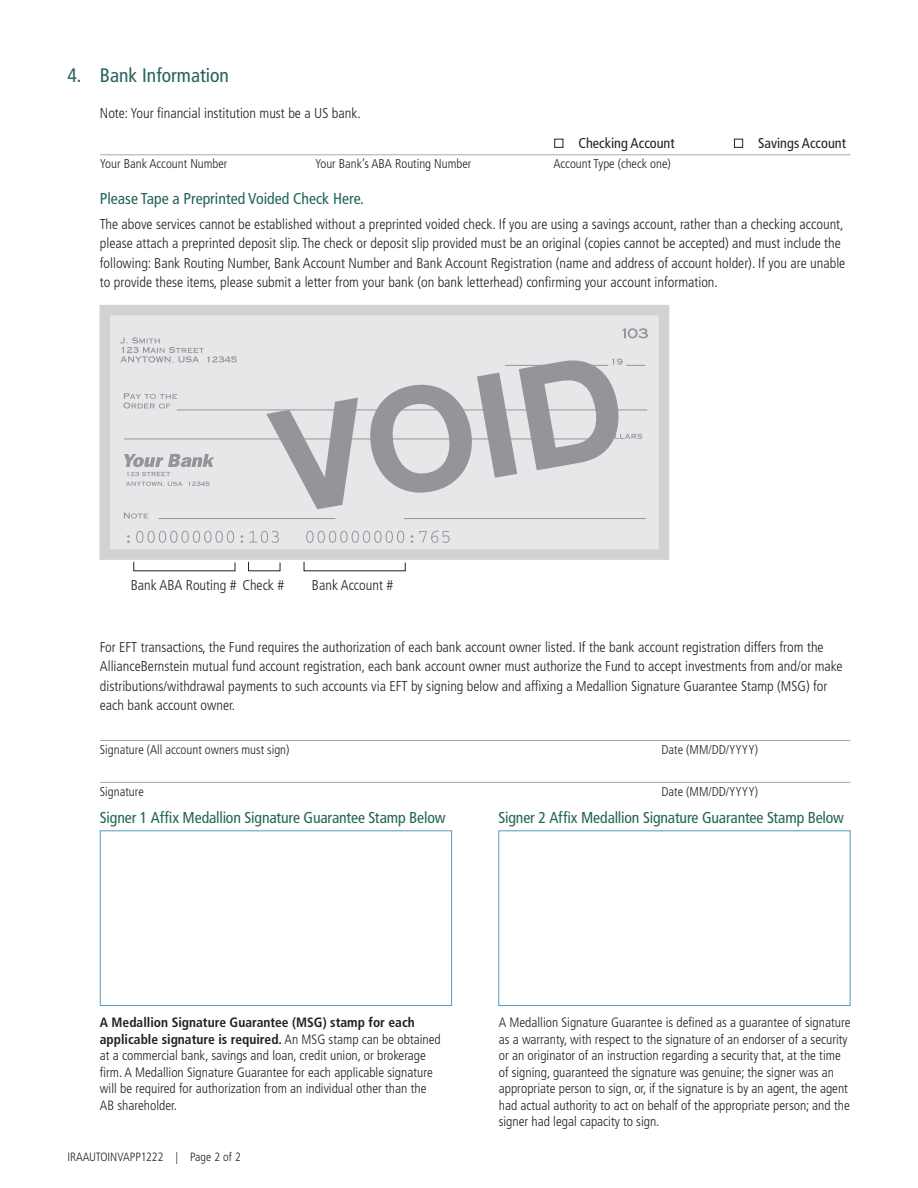
<style>
.page{position:relative;width:918px;height:1188px;background:#fff}
.page>*{position:absolute;margin:0;border:0;box-sizing:border-box;transform-origin:0 0}
.t1{font:condensed 19.5px "Frutiger LT Std";color:#22635a}
.t2{font:condensed 15.75px "Frutiger LT Std";letter-spacing:-.01em;color:#22635a}
.t3{font:300 condensed 14.25px/19.5px "Frutiger LT Std";color:#231f20}
.t4{font:condensed 14.25px "Frutiger LT Std";color:#231f20}
.t5{font:300 condensed 13.5px/16.5px "Frutiger LT Std";color:#231f20}
.t6{font:300 condensed 12.75px "Frutiger LT Std";color:#231f20}
.t7{font:300 condensed 12px "Frutiger LT Std";color:#231f20}
.s1{font-weight:700}
</style>
<div class="page">
<hr style="left:100px;top:154px;width:750px;height:1px;background:#a8a9ad">
<hr style="left:100px;top:740px;width:750px;height:1px;background:#a8a9ad">
<hr style="left:100px;top:782px;width:750px;height:1px;background:#a8a9ad">
<div style="left:105px;top:310px;width:559px;height:245px;background:#e6e7e9"></div>
<div style="left:100px;top:305px;width:569px;height:255px;border:10px solid #d1d2d4"></div>
<hr style="left:177px;top:410px;width:353px;height:1px;background:#939598">
<hr style="left:544px;top:410px;width:103px;height:1px;background:#939598">
<hr style="left:124px;top:439px;width:471px;height:1px;background:#939598">
<hr style="left:159px;top:518px;width:176px;height:1px;background:#939598">
<hr style="left:404px;top:518px;width:242px;height:1px;background:#939598">
<svg style="left:123px;top:393px;width:54px;height:16px"></svg>
<svg style="left:124px;top:513px;width:24px;height:6px"></svg>
<svg style="left:623px;top:328px;width:25px;height:10px"></svg>
<svg style="left:120px;top:337px;width:117px;height:27px"></svg>
<svg style="left:127px;top:535px;width:3px;height:8px"></svg>
<svg style="left:136px;top:531px;width:98px;height:12px"></svg>
<svg style="left:241px;top:535px;width:2px;height:8px"></svg>
<svg style="left:249px;top:531px;width:30px;height:12px"></svg>
<svg style="left:306px;top:531px;width:98px;height:12px"></svg>
<svg style="left:411px;top:535px;width:2px;height:8px"></svg>
<svg style="left:419px;top:531px;width:31px;height:12px"></svg>
<svg style="left:124px;top:454px;width:90px;height:33px"></svg>
<svg style="left:266px;top:398px;width:92px;height:111px"></svg>
<svg style="left:366px;top:358px;width:279px;height:135px"></svg>
<svg style="left:133px;top:561px;width:103px;height:11px"></svg>
<svg style="left:303px;top:561px;width:103px;height:11px"></svg>
<svg style="left:248px;top:561px;width:33px;height:11px"></svg>
<div style="left:100px;top:830px;width:352px;height:176px;background:#fff;border:1px solid #529cbe"></div>
<div style="left:498px;top:830px;width:352px;height:176px;border:1px solid #529cbe"></div>
<h1 class="t1" style="left:68px;top:64px;width:163px">4. Bank Information</h1>
<p class="t3" style="left:100px;top:103px;width:262px">Note: Your financial institution must be a US bank.</p>
<p class="t4" style="left:554px;top:135px;width:123px">■ Checking Account</p>
<p class="t4" style="left:733px;top:135px;width:114px">■ Savings Account</p>
<p class="t6" style="left:100px;top:156px;width:129px">Your Bank Account Number</p>
<p class="t6" style="left:315px;top:156px;width:158px">Your Bank’s ABA Routing Number</p>
<p class="t6" style="left:554px;top:156px;width:119px">Account Type (check one)</p>
<p class="t2" style="left:100px;top:190px;width:266px">Please Tape a Preprinted Voided Check Here.</p>
<p class="t3" style="left:100px;top:214px;width:747px">The above services cannot be established without a preprinted voided check. If you are using a savings account, rather than a checking account, please attach a preprinted deposit slip. The check or deposit slip provided must be an original (copies cannot be accepted) and must include the following: Bank Routing Number, Bank Account Number and Bank Account Registration (name and address of account holder). If you are unable to provide these items, please submit a letter from your bank (on bank letterhead) confirming your account information.</p>
<p class="t3" style="left:131px;top:575px;width:155px">Bank ABA Routing # Check #</p>
<p class="t3" style="left:312px;top:575px;width:83px">Bank Account #</p>
<p class="t3" style="left:100px;top:637px;width:744px">For EFT transactions, the Fund requires the authorization of each bank account owner listed. If the bank account registration differs from the AllianceBernstein mutual fund account registration, each bank account owner must authorize the Fund to accept investments from and/or make distributions/withdrawal payments to such accounts via EFT by signing below and affixing a Medallion Signature Guarantee Stamp (MSG) for each bank account owner.</p>
<p class="t6" style="left:100px;top:742px;width:191px">Signature (All account owners must sign)</p>
<p class="t6" style="left:661px;top:742px;width:98px">Date (MM/DD/YYYY)</p>
<p class="t6" style="left:100px;top:784px;width:45px">Signature</p>
<p class="t6" style="left:661px;top:784px;width:98px">Date (MM/DD/YYYY)</p>
<p class="t2" style="left:100px;top:809px;width:347px">Signer 1 Affix Medallion Signature Guarantee Stamp Below</p>
<p class="t2" style="left:498px;top:809px;width:347px">Signer 2 Affix Medallion Signature Guarantee Stamp Below</p>
<p class="t5" style="left:100px;top:1015px;width:342px"><span class="s1">A Medallion Signature Guarantee (MSG) stamp for each applicable signature is required.</span> An MSG stamp can be obtained at a commercial bank, savings and loan, credit union, or brokerage firm. A Medallion Signature Guarantee for each applicable signature will be required for authorization from an individual other than the AB shareholder.</p>
<p class="t5" style="left:499px;top:1015px;width:353px">A Medallion Signature Guarantee is defined as a guarantee of signature as a warranty, with respect to the signature of an endorser of a security or an originator of an instruction regarding a security that, at the time of signing, guaranteed the signature was genuine; the signer was an appropriate person to sign, or, if the signature is by an agent, the agent had actual authority to act on behalf of the appropriate person; and the signer had legal capacity to sign.</p>
<p class="t7" style="left:68px;top:1150px;width:175px">IRAAUTOINVAPP1222 | Page 2 of 2</p>
</div>
